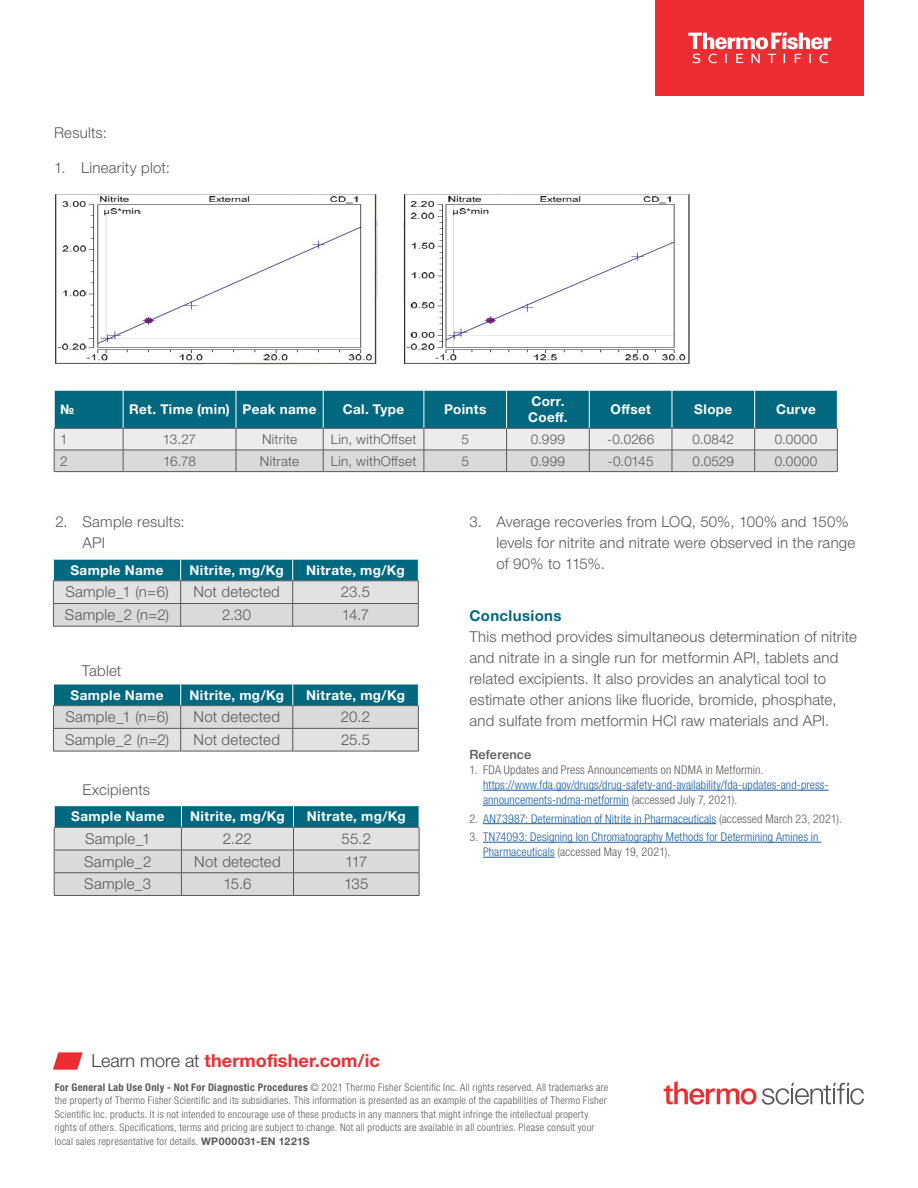
<style>
.page{position:relative;width:918px;height:1188px;background:#fff}
.page>*{position:absolute;margin:0;border:0;box-sizing:border-box;transform-origin:0 0}
.t1{font:700 18px "Helvetica Neue LTW1 G";letter-spacing:.01em;color:#ee2d33}
.t2{font:300 15px/21px "Helvetica Neue LTW1 G";letter-spacing:.015em;color:#57585a}
.t3{font:700 15px "Helvetica Neue LTW1 G";letter-spacing:.025em;color:#00687f}
.t4{font:700 13.5px/16.5px "Helvetica Neue LTW1 G";letter-spacing:.03em;color:#fff}
.t5{font:300 13.5px "Helvetica Neue LTW1 G";letter-spacing:.02em;color:#57585a}
.t6{font:500 12.75px "Helvetica Neue LTW1 G";letter-spacing:.015em;color:#57585a}
.t7{font:300 condensed 12px/15px "Helvetica Neue LTW1 G";letter-spacing:.01em;color:#175d9e}
.t8{font:300 condensed 12px "Helvetica Neue LTW1 G";letter-spacing:.01em;color:#57585a}
.t9{font:300 condensed 10.5px/13.5px "Helvetica Neue LTW1 G";letter-spacing:.025em;color:#57585a}
.s1{color:#57585a}
.s2{font-weight:300;color:#3e3e3f}
.s3{font-weight:700}
.s4{font-weight:700;font-stretch:normal}
</style>
<div class="page">
<svg style="left:53px;top:559px;width:366px;height:67px;background:#95b4bd"></svg>
<hr style="left:53px;top:626px;width:128px;height:1px;background:#57585a">
<hr style="left:181px;top:626px;width:112px;height:1px;background:#57585a">
<hr style="left:293px;top:626px;width:126px;height:1px;background:#57585a">
<svg style="left:53px;top:684px;width:366px;height:67px;background:#94b4bc"></svg>
<hr style="left:53px;top:751px;width:128px;height:1px;background:#57585a">
<hr style="left:181px;top:751px;width:112px;height:1px;background:#57585a">
<hr style="left:293px;top:751px;width:126px;height:1px;background:#57585a">
<img style="left:56px;top:195px;width:321px;height:169px">
<img style="left:404px;top:195px;width:286px;height:169px">
<hr style="left:483px;top:790px;width:346px;height:1px;background:#175d9e">
<hr style="left:483px;top:805px;width:146px;height:1px;background:#175d9e">
<hr style="left:483px;top:823px;width:233px;height:1px;background:#175d9e">
<hr style="left:483px;top:842px;width:338px;height:1px;background:#175d9e">
<hr style="left:483px;top:857px;width:72px;height:1px;background:#175d9e">
<svg style="left:54px;top:806px;width:366px;height:89px;background:#a3bcc3"></svg>
<hr style="left:54px;top:895px;width:127px;height:1px;background:#57585a">
<hr style="left:181px;top:895px;width:112px;height:1px;background:#57585a">
<hr style="left:293px;top:895px;width:126px;height:1px;background:#57585a">
<svg style="left:54px;top:390px;width:784px;height:81px;background:#78a7b2"></svg>
<hr style="left:54px;top:471px;width:69px;height:1px;background:#57585a">
<hr style="left:123px;top:471px;width:113px;height:1px;background:#57585a">
<hr style="left:236px;top:471px;width:87px;height:1px;background:#57585a">
<hr style="left:323px;top:471px;width:101px;height:1px;background:#57585a">
<hr style="left:424px;top:471px;width:83px;height:1px;background:#57585a">
<hr style="left:507px;top:471px;width:82px;height:1px;background:#57585a">
<hr style="left:589px;top:471px;width:83px;height:1px;background:#57585a">
<hr style="left:672px;top:471px;width:83px;height:1px;background:#57585a">
<hr style="left:755px;top:471px;width:83px;height:1px;background:#57585a">
<div style="left:656px;top:0;width:208px;height:96px;background:#ee2d33"></div>
<svg style="left:688px;top:33px;width:143px;height:30px"></svg>
<svg style="left:664px;top:1081px;width:200px;height:24px"></svg>
<svg style="left:53px;top:1052px;width:30px;height:18px"></svg>
<p class="t2" style="left:54px;top:122px;width:54px">Results:</p>
<p class="t2" style="left:54px;top:157px;width:117px">1. Linearity plot:</p>
<p class="t4" style="left:60px;top:401px;width:16px">No</p>
<p class="t4" style="left:129px;top:401px;width:189px">Ret. Time (min) Peak name</p>
<p class="t4" style="left:343px;top:401px;width:63px">Cal. Type</p>
<p class="t4" style="left:444px;top:401px;width:44px">Points</p>
<p class="t4" style="left:528px;top:393px;width:41px">Corr.<br>Coeff.</p>
<p class="t4" style="left:610px;top:401px;width:42px">Offset</p>
<p class="t4" style="left:694px;top:401px;width:40px">Slope</p>
<p class="t4" style="left:776px;top:401px;width:41px">Curve</p>
<p class="t5" style="left:60px;top:431px;width:9px">1</p>
<p class="t5" style="left:163px;top:431px;width:35px">13.27</p>
<p class="t5" style="left:262px;top:431px;width:37px">Nitrite</p>
<p class="t5" style="left:331px;top:431px;width:87px">Lin, withOffset</p>
<p class="t5" style="left:461px;top:431px;width:9px">5</p>
<p class="t5" style="left:531px;top:431px;width:36px">0.999</p>
<p class="t5" style="left:607px;top:431px;width:49px">-0.0266</p>
<p class="t5" style="left:692px;top:431px;width:43px">0.0842</p>
<p class="t5" style="left:775px;top:431px;width:44px">0.0000</p>
<p class="t5" style="left:60px;top:453px;width:9px">2</p>
<p class="t5" style="left:163px;top:453px;width:34px">16.78</p>
<p class="t5" style="left:260px;top:453px;width:41px">Nitrate</p>
<p class="t5" style="left:331px;top:453px;width:87px">Lin, withOffset</p>
<p class="t5" style="left:461px;top:453px;width:9px">5</p>
<p class="t5" style="left:531px;top:453px;width:36px">0.999</p>
<p class="t5" style="left:608px;top:453px;width:47px">-0.0145</p>
<p class="t5" style="left:693px;top:453px;width:43px">0.0529</p>
<p class="t5" style="left:775px;top:453px;width:44px">0.0000</p>
<p class="t2" style="left:82px;top:511px;width:104px;text-indent:-27px">2. Sample results:<br>API</p>
<p class="t4" style="left:70px;top:562px;width:95px">Sample Name</p>
<p class="t4" style="left:189px;top:562px;width:96px">Nitrite, mg/Kg</p>
<p class="t4" style="left:306px;top:562px;width:100px">Nitrate, mg/Kg</p>
<p class="t2" style="left:65px;top:582px;width:105px">Sample_1 (n=6)</p>
<p class="t2" style="left:193px;top:582px;width:88px">Not detected</p>
<p class="t2" style="left:341px;top:582px;width:31px">23.5</p>
<p class="t2" style="left:65px;top:604px;width:106px">Sample_2 (n=2)</p>
<p class="t2" style="left:222px;top:604px;width:31px">2.30</p>
<p class="t2" style="left:342px;top:604px;width:29px">14.7</p>
<p class="t2" style="left:82px;top:660px;width:41px">Tablet</p>
<p class="t4" style="left:70px;top:687px;width:95px">Sample Name</p>
<p class="t4" style="left:190px;top:687px;width:96px">Nitrite, mg/Kg</p>
<p class="t4" style="left:306px;top:687px;width:100px">Nitrate, mg/Kg</p>
<p class="t2" style="left:65px;top:706px;width:105px">Sample_1 (n=6)</p>
<p class="t2" style="left:194px;top:706px;width:88px">Not detected</p>
<p class="t2" style="left:341px;top:706px;width:31px">20.2</p>
<p class="t2" style="left:65px;top:729px;width:106px">Sample_2 (n=2)</p>
<p class="t2" style="left:194px;top:729px;width:88px">Not detected</p>
<p class="t2" style="left:341px;top:729px;width:30px">25.5</p>
<p class="t2" style="left:82px;top:779px;width:69px">Excipients</p>
<p class="t4" style="left:71px;top:808px;width:95px">Sample Name</p>
<p class="t4" style="left:190px;top:808px;width:96px">Nitrite, mg/Kg</p>
<p class="t4" style="left:307px;top:808px;width:100px">Nitrate, mg/Kg</p>
<p class="t2" style="left:85px;top:828px;width:67px">Sample_1</p>
<p class="t2" style="left:223px;top:828px;width:31px">2.22</p>
<p class="t2" style="left:342px;top:828px;width:31px">55.2</p>
<p class="t2" style="left:84px;top:851px;width:69px">Sample_2</p>
<p class="t2" style="left:194px;top:851px;width:88px">Not detected</p>
<p class="t2" style="left:345px;top:851px;width:24px">117</p>
<p class="t2" style="left:84px;top:874px;width:69px">Sample_3</p>
<p class="t2" style="left:223px;top:874px;width:30px">15.6</p>
<p class="t2" style="left:344px;top:874px;width:26px">135</p>
<p class="t2" style="left:496px;top:511px;width:360px;text-indent:-27px">3. Average recoveries from LOQ, 50%, 100% and 150% levels for nitrite and nitrate were observed in the range of 90% to 115%.</p>
<p class="t3" style="left:470px;top:606px;width:94px">Conclusions</p>
<p class="t2" style="left:470px;top:626px;width:389px">This method provides simultaneous determination of nitrite and nitrate in a single run for metformin API, tablets and related excipients. It also provides an analytical tool to estimate other anions like fluoride, bromide, phosphate, and sulfate from metformin HCl raw materials and API.</p>
<p class="t6" style="left:470px;top:747px;width:63px">Reference</p>
<p class="t8" style="left:470px;top:763px;width:295px">1. FDA Updates and Press Announcements on NDMA in Metformin.</p>
<p class="t7" style="left:483px;top:777px;width:347px">https://www.fda.gov/drugs/drug-safety-and-availability/fda-updates-and-press&shy;announcements-ndma-metformin <span class="s1">(accessed July 7, 2021).</span></p>
<p class="t7" style="left:470px;top:811px;width:374px"><span class="s1">2.</span> AN73987: Determination of Nitrite in Pharmaceuticals <span class="s1">(accessed March 23, 2021).</span></p>
<p class="t7" style="left:483px;top:829px;width:337px;text-indent:-14px"><span class="s1">3.</span> TN74093: Designing Ion Chromatography Methods for Determining Amines in<br>Pharmaceuticals <span class="s1">(accessed May 19, 2021).</span></p>
<p class="t1" style="left:92px;top:1050px;width:290px"><span class="s2">Learn more at</span> thermofisher.com/ic</p>
<p class="t9" style="left:55px;top:1080px;width:555px"><span class="s3">For General Lab Use Only - Not For Diagnostic Procedures</span> © 2021 Thermo Fisher Scientific Inc. All rights reserved. All trademarks are the property of Thermo Fisher Scientific and its subsidiaries. This information is presented as an example of the capabilities of Thermo Fisher Scientific Inc. products. It is not intended to encourage use of these products in any manners that might infringe the intellectual property rights of others. Specifications, terms and pricing are subject to change. Not all products are available in all countries. Please consult your local sales representative for details. <span class="s4">WP000031-EN 1221S</span></p>
</div>
